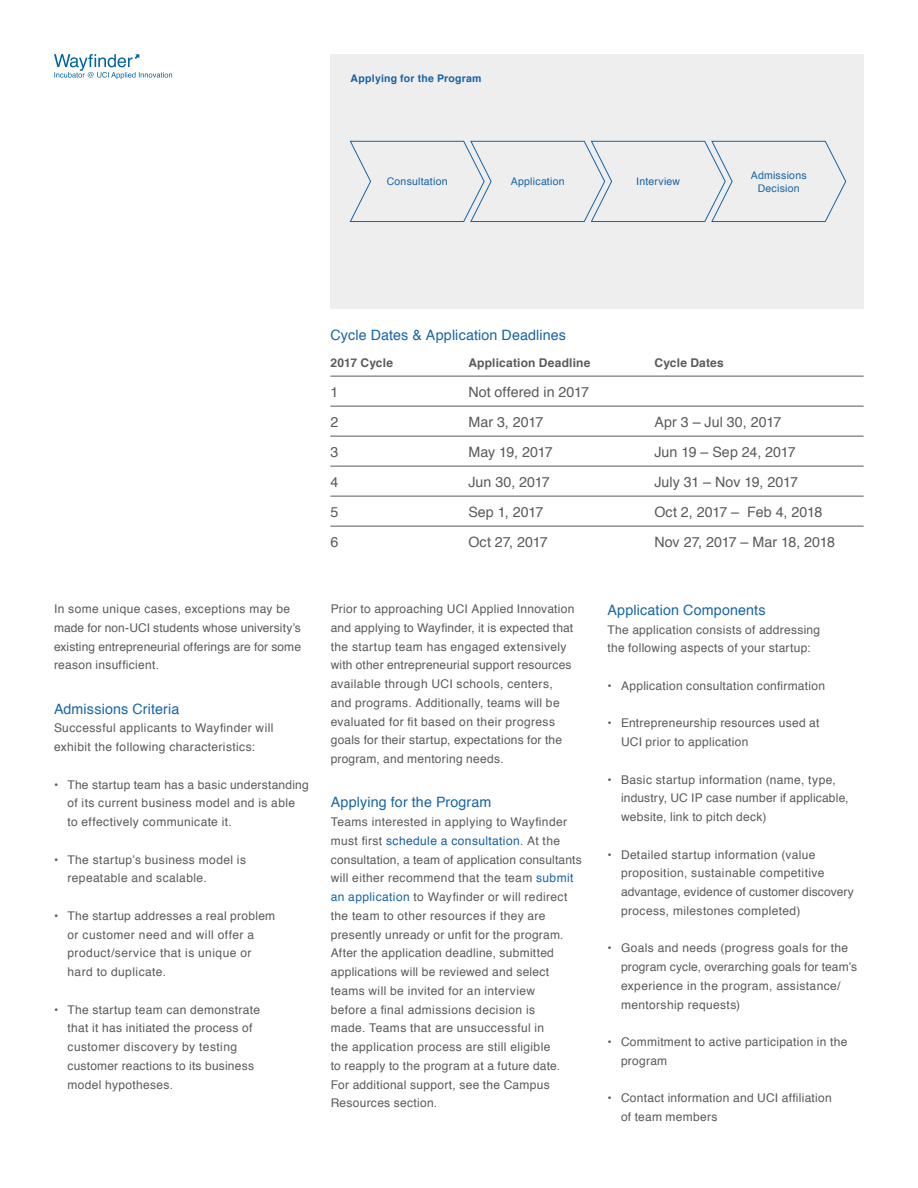
<style>
.page{position:relative;width:918px;height:1188px;background:#fff}
.page>*{position:absolute;margin:0;border:0;box-sizing:border-box;transform-origin:0 0}
.t1{font:14.25px "Helvetica";color:#585a5c}
.Main_Subheads{font:14.25px "Helvetica";letter-spacing:.01em;color:#1764a4}
.t2{font:14.25px "Helvetica";letter-spacing:-.02em;color:#585a5c}
.Main_Body{font:12px/18.8px "Helvetica";letter-spacing:.025em;color:#585a5c}
.t3{font:700 12px "Helvetica";letter-spacing:.015em;color:#585a5c}
.Main_Body-2{font:10.5px/13.5px "Helvetica";letter-spacing:.025em;color:#1764a4;text-align:center}
.Main_Body-3{font:700 10.5px "Helvetica";letter-spacing:.025em;color:#1764a4}
.s1{color:#175d9e}
.s2{color:#1764a4}
</style>
<div class="page">
<div style="left:330px;top:54px;width:534px;height:255px;background:#eeeeef"></div>
<svg style="left:54px;top:54px;width:118px;height:25px"></svg>
<svg style="left:349px;top:140px;width:498px;height:82px"></svg>
<hr style="left:330px;top:376px;width:534px;height:1px;background:#585a5c">
<hr style="left:330px;top:406px;width:534px;height:1px;background:#585a5c">
<hr style="left:330px;top:436px;width:534px;height:1px;background:#585a5c">
<hr style="left:330px;top:466px;width:534px;height:1px;background:#585a5c">
<hr style="left:330px;top:496px;width:534px;height:1px;background:#585a5c">
<hr style="left:330px;top:526px;width:534px;height:1px;background:#585a5c">
<p class="Main_Body-3" style="left:351px;top:70px;width:133px">Applying for the Program</p>
<p class="Main_Body-2" style="left:387px;top:175px;width:62px">Consultation</p>
<p class="Main_Body-2" style="left:511px;top:175px;width:55px">Application</p>
<p class="Main_Body-2" style="left:636px;top:175px;width:45px">Interview</p>
<p class="Main_Body-2" style="left:751px;top:168px;width:57px">Admissions<br>Decision</p>
<p class="Main_Body" style="left:54px;top:600px;width:249px">In some unique cases, exceptions may be made for non-UCI students whose university’s existing entrepreneurial offerings are for some reason insufficient.</p>
<p class="Main_Subheads" style="left:54px;top:698px;width:127px">Admissions Criteria</p>
<p class="Main_Body" style="left:54px;top:719px;width:221px">Successful applicants to Wayfinder will exhibit the following characteristics:</p>
<p class="Main_Body" style="left:68px;top:775px;width:243px;text-indent:-14px">• The startup team has a basic understanding of its current business model and is able<br>to effectively communicate it.</p>
<p class="Main_Body" style="left:68px;top:850px;width:180px;text-indent:-14px">• The startup’s business model is repeatable and scalable.</p>
<p class="Main_Body" style="left:68px;top:907px;width:209px;text-indent:-14px">• The startup addresses a real problem or customer need and will offer a product/service that is unique or hard to duplicate.</p>
<p class="Main_Body" style="left:68px;top:1000px;width:194px;text-indent:-14px">• The startup team can demonstrate that it has initiated the process of customer discovery by testing customer reactions to its business model hypotheses.</p>
<p class="Main_Subheads" style="left:330px;top:324px;width:237px">Cycle Dates &amp; Application Deadlines</p>
<p class="t3" style="left:330px;top:353px;width:64px">2017 Cycle</p>
<p class="t3" style="left:468px;top:353px;width:124px">Application Deadline</p>
<p class="t3" style="left:654px;top:353px;width:71px">Cycle Dates</p>
<p class="t1" style="left:330px;top:381px;width:9px">1</p>
<p class="t1" style="left:468px;top:381px;width:122px">Not offered in 2017</p>
<p class="t1" style="left:330px;top:411px;width:9px">2</p>
<p class="t1" style="left:468px;top:411px;width:77px">Mar 3, 2017</p>
<p class="t1" style="left:654px;top:411px;width:128px">Apr 3 – Jul 30, 2017</p>
<p class="t1" style="left:330px;top:441px;width:9px">3</p>
<p class="t2" style="left:468px;top:441px;width:86px">May 19, 2017</p>
<p class="t1" style="left:654px;top:441px;width:143px">Jun 19 – Sep 24, 2017</p>
<p class="t1" style="left:330px;top:471px;width:9px">4</p>
<p class="t1" style="left:468px;top:471px;width:83px">Jun 30, 2017</p>
<p class="t1" style="left:654px;top:471px;width:145px">July 31 – Nov 19, 2017</p>
<p class="t1" style="left:330px;top:501px;width:9px">5</p>
<p class="t1" style="left:468px;top:501px;width:77px">Sep 1, 2017</p>
<p class="t1" style="left:654px;top:501px;width:169px">Oct 2, 2017 – Feb 4, 2018</p>
<p class="t1" style="left:330px;top:531px;width:9px">6</p>
<p class="t1" style="left:468px;top:531px;width:81px">Oct 27, 2017</p>
<p class="t1" style="left:654px;top:531px;width:182px">Nov 27, 2017 – Mar 18, 2018</p>
<p class="Main_Body" style="left:331px;top:600px;width:245px">Prior to approaching UCI Applied Innovation and applying to Wayfinder, it is expected that the startup team has engaged extensively with other entrepreneurial support resources available through UCI schools, centers, and programs. Additionally, teams will be evaluated for fit based on their progress goals for their startup, expectations for the program, and mentoring needs.</p>
<p class="Main_Subheads" style="left:331px;top:791px;width:162px">Applying for the Program</p>
<p class="Main_Body" style="left:331px;top:813px;width:252px">Teams interested in applying to Wayfinder must first <span class="s1">schedule a consultation</span>. At the consultation, a team of application consultants will either recommend that the team <span class="s2">submit an application</span> to Wayfinder or will redirect the team to other resources if they are presently unready or unfit for the program.<br>After the application deadline, submitted applications will be reviewed and select teams will be invited for an interview<br>before a final admissions decision is<br>made. Teams that are unsuccessful in<br>the application process are still eligible<br>to reapply to the program at a future date.<br>For additional support, see the Campus Resources section.</p>
<p class="Main_Subheads" style="left:608px;top:599px;width:160px">Application Components</p>
<p class="Main_Body" style="left:608px;top:620px;width:214px">The application consists of addressing the following aspects of your startup:</p>
<p class="Main_Body" style="left:608px;top:677px;width:219px">• Application consultation confirmation</p>
<p class="Main_Body" style="left:621px;top:714px;width:200px;text-indent:-14px">• Entrepreneurship resources used at<br>UCI prior to application</p>
<p class="Main_Body" style="left:621px;top:770px;width:229px;text-indent:-14px">• Basic startup information (name, type, industry, UC IP case number if applicable, website, link to pitch deck)</p>
<p class="Main_Body" style="left:621px;top:845px;width:234px;text-indent:-14px">• Detailed startup information (value proposition, sustainable competitive advantage, evidence of customer discovery process, milestones completed)</p>
<p class="Main_Body" style="left:621px;top:939px;width:238px;text-indent:-14px">• Goals and needs (progress goals for the program cycle, overarching goals for team’s experience in the program, assistance/ mentorship requests)</p>
<p class="Main_Body" style="left:621px;top:1033px;width:228px;text-indent:-14px">• Commitment to active participation in the program</p>
<p class="Main_Body" style="left:621px;top:1089px;width:212px;text-indent:-14px">• Contact information and UCI affiliation of team members</p>
</div>
